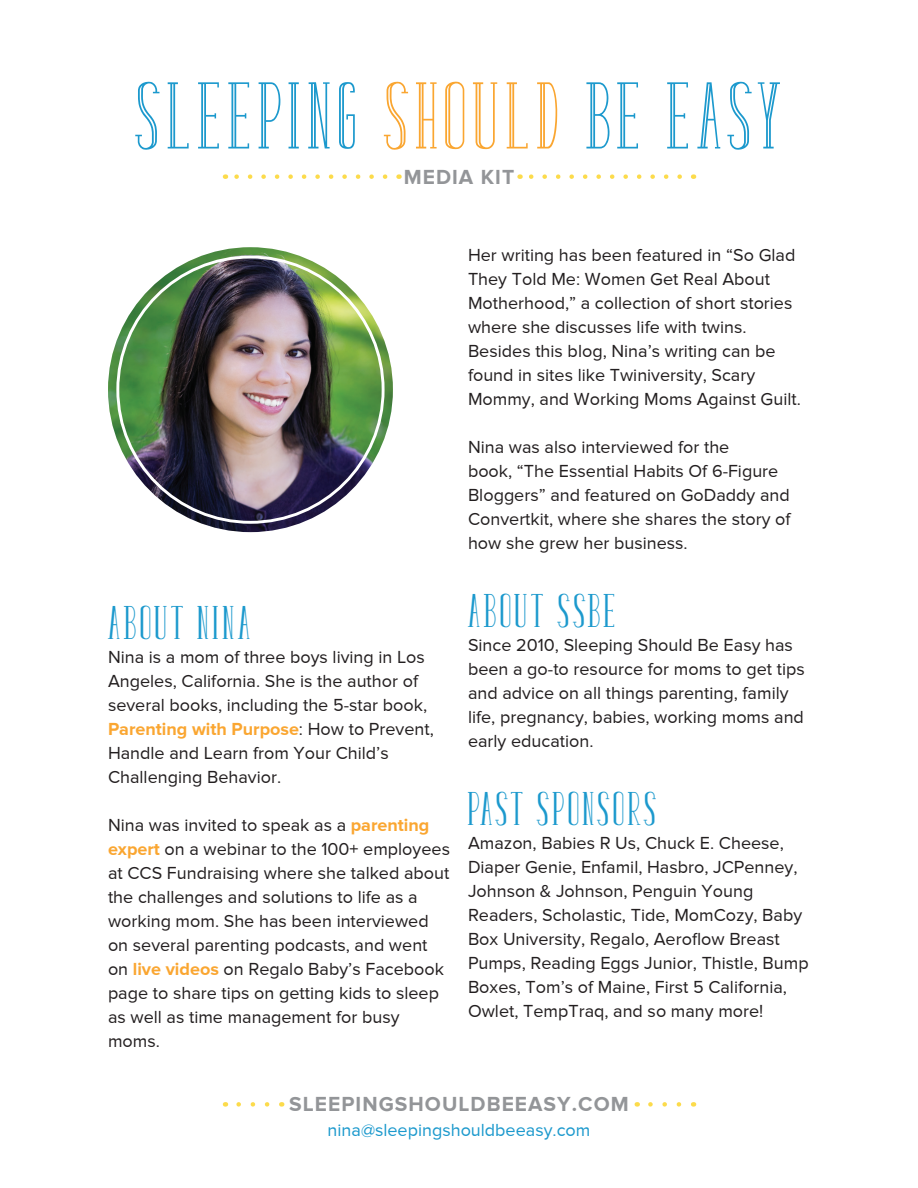
<style>
.page{position:relative;width:918px;height:1188px;background:#fff}
.page>*{position:absolute;margin:0;border:0;box-sizing:border-box;transform-origin:0 0}
.t1{font:90px "Stand By Slab Inline";letter-spacing:.07em;color:#1c99cd}
.t2{font:45px "Stand By Slab";letter-spacing:.07em;color:#1c99cd}
.t3{font:700 21px "Proxima Nova";letter-spacing:.05em;color:#939598}
.t4{font:18px/24px "Proxima Nova";color:#231f20}
.t5{font:18px "Proxima Nova";color:#1c99cd}
.s1{color:#faa631}
.s2{font-weight:700;color:#faa631}
</style>
<div class="page">
<svg style="left:234px;top:174px;width:151px;height:5px"></svg>
<svg style="left:520px;top:174px;width:160px;height:5px"></svg>
<img style="left:108px;top:247px;width:285px;height:285px;border-radius:142px">
<svg style="left:648px;top:1102px;width:31px;height:5px"></svg>
<svg style="left:236px;top:1102px;width:31px;height:5px"></svg>
<h1 class="t1" style="left:135px;top:72px;width:649px">SLEEPING <span class="s1">SHOULD</span> BE EASY</h1>
<p class="t3" style="left:404px;top:165px;width:112px">MEDIA KIT</p>
<h2 class="t2" style="left:108px;top:601px;width:144px">ABOUT NINA</h2>
<p class="t4" style="left:108px;top:645px;width:327px">Nina is a mom of three boys living in Los Angeles, California. She is the author of several books, including the 5-star book, <span class="s2">Parenting with Purpose</span>: How to Prevent, Handle and Learn from Your Child’s Challenging Behavior.</p>
<p class="t4" style="left:108px;top:813px;width:344px">Nina was invited to speak as a <span class="s2">parenting expert</span> on a webinar to the 100+ employees at CCS Fundraising where she talked about the challenges and solutions to life as a working mom. She has been interviewed on several parenting podcasts, and went on <span class="s2">live videos</span> on Regalo Baby’s Facebook page to share tips on getting kids to sleep as well as time management for busy moms.</p>
<p class="t4" style="left:468px;top:243px;width:334px">Her writing has been featured in “So Glad They Told Me: Women Get Real About Motherhood,” a collection of short stories where she discusses life with twins.<br>Besides this blog, Nina’s writing can be found in sites like Twiniversity, Scary Mommy, and Working Moms Against Guilt.</p>
<p class="t4" style="left:468px;top:435px;width:324px">Nina was also interviewed for the<br>book, “The Essential Habits Of 6-Figure Bloggers” and featured on GoDaddy and Convertkit, where she shares the story of how she grew her business.</p>
<h2 class="t2" style="left:468px;top:589px;width:149px">ABOUT SSBE</h2>
<p class="t4" style="left:468px;top:633px;width:338px">Since 2010, Sleeping Should Be Easy has been a go-to resource for moms to get tips and advice on all things parenting, family life, pregnancy, babies, working moms and early education.</p>
<h2 class="t2" style="left:468px;top:787px;width:191px">PAST SPONSORS</h2>
<p class="t4" style="left:468px;top:831px;width:342px">Amazon, Babies R Us, Chuck E. Cheese, Diaper Genie, Enfamil, Hasbro, JCPenney, Johnson &amp; Johnson, Penguin Young Readers, Scholastic, Tide, MomCozy, Baby Box University, Regalo, Aeroflow Breast Pumps, Reading Eggs Junior, Thistle, Bump Boxes, Tom’s of Maine, First 5 California, Owlet, TempTraq, and so many more!</p>
<p class="t3" style="left:289px;top:1092px;width:341px">SLEEPINGSHOULDBEEASY.COM</p>
<p class="t5" style="left:328px;top:1120px;width:264px">nina@sleepingshouldbeeasy.com</p>
</div>
